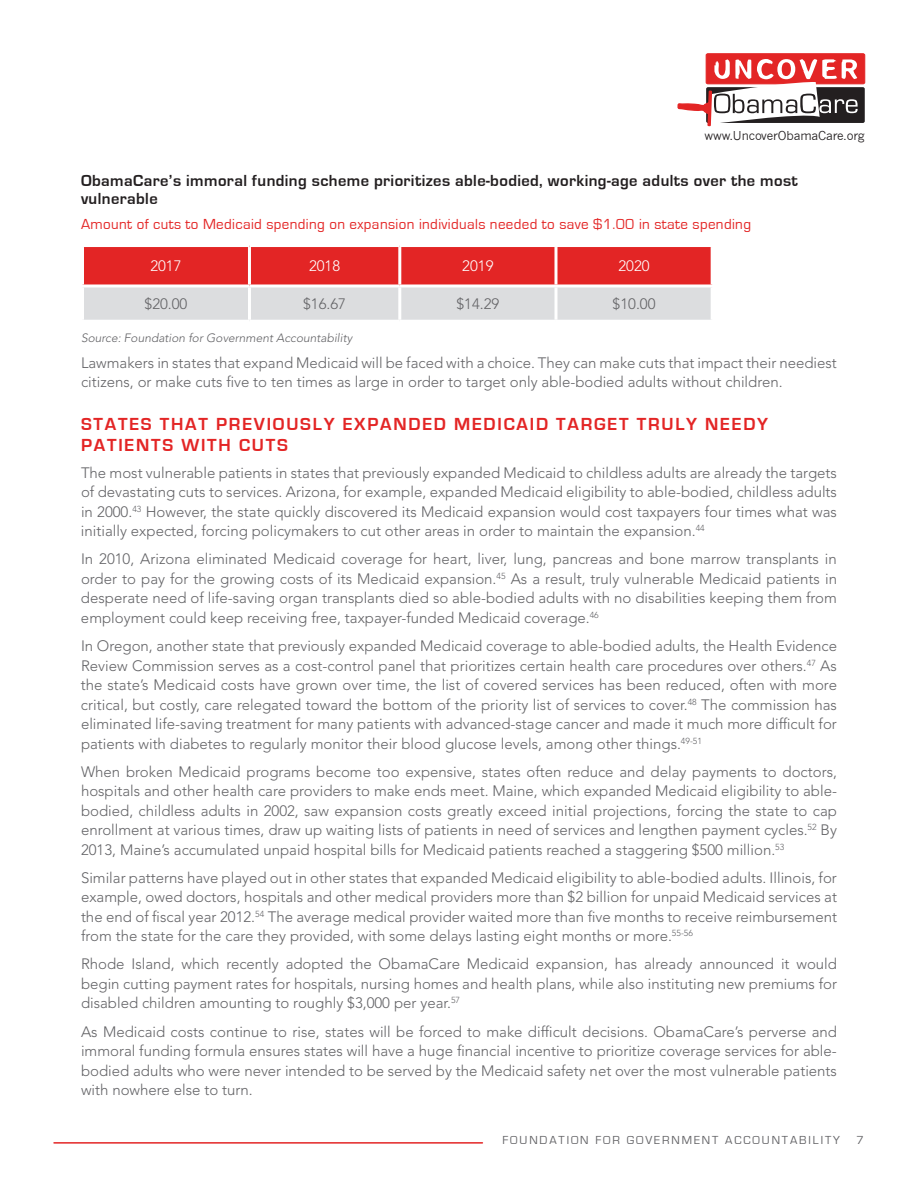
<style>
.page{position:relative;width:918px;height:1188px;background:#fff}
.page>*{position:absolute;margin:0;border:0;box-sizing:border-box;transform-origin:0 0}
.t1{font:700 18px/21px "Eurostile";letter-spacing:.1em;color:#e32525}
.t2{font:700 16.5px/18px "Eurostile";letter-spacing:.025em;color:#231f20}
.t3{font:300 15px/19.5px "Avenir LT Std";color:#636366;text-align:justify}
.t4{font:15px "Eurostile";letter-spacing:.025em;color:#e32525}
.t5{font:300 15px "Avenir LT Std";color:#fff}
.t6{font:italic 300 12px "Avenir LT Std";color:#636366}
.t7{font:12px "Eurostile";letter-spacing:.16em;color:#636366}
.t8{font:12px "News Gothic";letter-spacing:-.01em;color:#231f20}
</style>
<div class="page">
<hr style="left:54px;top:1142px;width:428px;height:2px;background:#e32525">
<div style="left:706px;top:54px;width:159px;height:30px;background:#e32525;border-radius:2px"></div>
<div style="left:706px;top:87px;width:159px;height:36px;background:#231f20;border-radius:2px"></div>
<svg style="left:677px;top:53px;width:181px;height:74px"></svg>
<svg style="left:84px;top:247px;width:627px;height:73px;background:#e07c7d"></svg>
<hr style="left:248px;top:247px;width:3px;height:37px;background:#fff">
<hr style="left:398px;top:247px;width:3px;height:37px;background:#fff">
<hr style="left:554px;top:247px;width:3px;height:37px;background:#fff">
<hr style="left:81px;top:284px;width:168px;height:3px;background:#fff">
<hr style="left:249px;top:284px;width:151px;height:3px;background:#fff">
<hr style="left:248px;top:287px;width:3px;height:33px;background:#fff">
<hr style="left:400px;top:284px;width:156px;height:3px;background:#fff">
<hr style="left:398px;top:287px;width:3px;height:33px;background:#fff">
<hr style="left:556px;top:284px;width:158px;height:3px;background:#fff">
<hr style="left:554px;top:287px;width:3px;height:33px;background:#fff">
<p class="t8" style="left:705px;top:128px;width:162px">www.UncoverObamaCare.org</p>
<p class="t2" style="left:81px;top:172px;width:718px">ObamaCare’s immoral funding scheme prioritizes able-bodied, working-age adults over the most vulnerable</p>
<p class="t4" style="left:81px;top:216px;width:672px">Amount of cuts to Medicaid spending on expansion individuals needed to save $1.00 in state spending</p>
<p class="t5" style="left:150px;top:257px;width:33px">2017</p>
<p class="t5" style="left:309px;top:257px;width:33px">2018</p>
<p class="t5" style="left:462px;top:257px;width:33px">2019</p>
<p class="t5" style="left:618px;top:257px;width:33px">2020</p>
<p class="t3" style="left:145px;top:294px;width:44px">$20.00</p>
<p class="t3" style="left:303px;top:294px;width:44px">$16.67</p>
<p class="t3" style="left:456px;top:294px;width:44px">$14.29</p>
<p class="t3" style="left:613px;top:294px;width:44px">$10.00</p>
<p class="t6" style="left:81px;top:330px;width:273px">Source: Foundation for Government Accountability</p>
<p class="t3" style="left:81px;top:353px;width:757px">Lawmakers in states that expand Medicaid will be faced with a choice. They can make cuts that impact their neediest citizens, or make cuts five to ten times as large in order to target only able-bodied adults without children.</p>
<p class="t1" style="left:81px;top:414px;width:689px">States that previously expanded Medicaid target truly needy patients with cuts</p>
<p class="t3" style="left:81px;top:463px;width:758px">The most vulnerable patients in states that previously expanded Medicaid to childless adults are already the targets of devastating cuts to services. Arizona, for example, expanded Medicaid eligibility to able-bodied, childless adults in 2000.<sup>43</sup> However, the state quickly discovered its Medicaid expansion would cost taxpayers four times what was initially expected, forcing policymakers to cut other areas in order to maintain the expansion.<sup>44</sup></p>
<p class="t3" style="left:81px;top:550px;width:758px">In 2010, Arizona eliminated Medicaid coverage for heart, liver, lung, pancreas and bone marrow transplants in order to pay for the growing costs of its Medicaid expansion.<sup>45</sup> As a result, truly vulnerable Medicaid patients in desperate need of life-saving organ transplants died so able-bodied adults with no disabilities keeping them from employment could keep receiving free, taxpayer-funded Medicaid coverage.<sup>46</sup></p>
<p class="t3" style="left:81px;top:636px;width:758px">In Oregon, another state that previously expanded Medicaid coverage to able-bodied adults, the Health Evidence Review Commission serves as a cost-control panel that prioritizes certain health care procedures over others.<sup>47</sup> As the state’s Medicaid costs have grown over time, the list of covered services has been reduced, often with more critical, but costly, care relegated toward the bottom of the priority list of services to cover.<sup>48</sup> The commission has eliminated life-saving treatment for many patients with advanced-stage cancer and made it much more difficult for patients with diabetes to regularly monitor their blood glucose levels, among other things.<sup>49-51</sup></p>
<p class="t3" style="left:81px;top:762px;width:758px">When broken Medicaid programs become too expensive, states often reduce and delay payments to doctors, hospitals and other health care providers to make ends meet. Maine, which expanded Medicaid eligibility to able&shy;bodied, childless adults in 2002, saw expansion costs greatly exceed initial projections, forcing the state to cap enrollment at various times, draw up waiting lists of patients in need of services and lengthen payment cycles.<sup>52</sup> By 2013, Maine’s accumulated unpaid hospital bills for Medicaid patients reached a staggering $500 million.<sup>53</sup></p>
<p class="t3" style="left:81px;top:868px;width:758px">Similar patterns have played out in other states that expanded Medicaid eligibility to able-bodied adults. Illinois, for example, owed doctors, hospitals and other medical providers more than $2 billion for unpaid Medicaid services at the end of fiscal year 2012.<sup>54</sup> The average medical provider waited more than five months to receive reimbursement from the state for the care they provided, with some delays lasting eight months or more.<sup>55-56</sup></p>
<p class="t3" style="left:81px;top:955px;width:758px">Rhode Island, which recently adopted the ObamaCare Medicaid expansion, has already announced it would begin cutting payment rates for hospitals, nursing homes and health plans, while also instituting new premiums for disabled children amounting to roughly $3,000 per year.<sup>57</sup></p>
<p class="t3" style="left:81px;top:1022px;width:758px">As Medicaid costs continue to rise, states will be forced to make difficult decisions. ObamaCare’s perverse and immoral funding formula ensures states will have a huge financial incentive to prioritize coverage services for able&shy;bodied adults who were never intended to be served by the Medicaid safety net over the most vulnerable patients with nowhere else to turn.</p>
<p class="t7" style="left:502px;top:1134px;width:233px">foundation for government acco</p>
<p class="t7" style="left:762px;top:1134px;width:80px">untab il ity</p>
<p class="t7" style="left:857px;top:1134px;width:9px">7</p>
</div>
